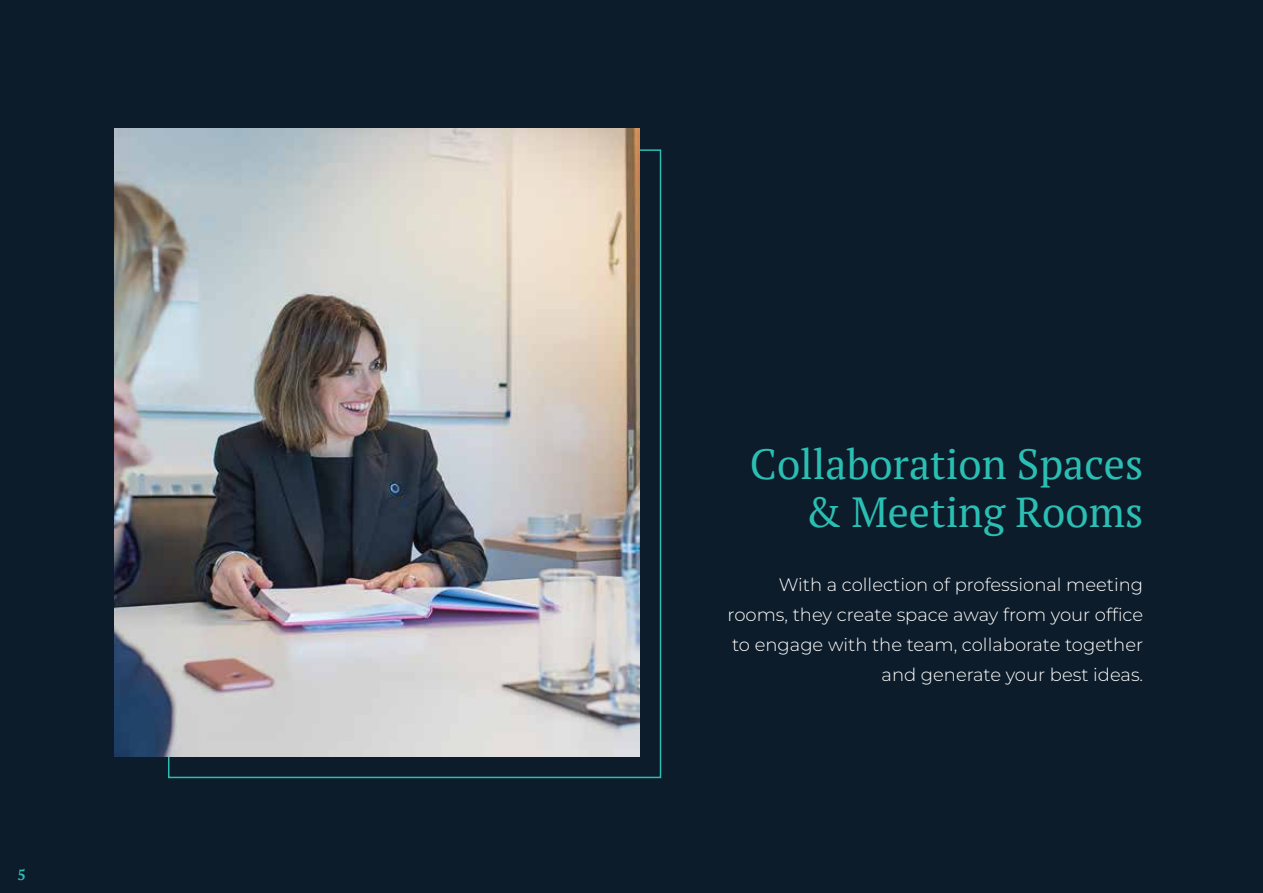
<style>
.page{position:relative;width:1263px;height:893px;background:#0d1c2a}
.page>*{position:absolute;margin:0;border:0;box-sizing:border-box;transform-origin:0 0}
.t1{font:42px/48.2px "PT Serif";color:#2bbfb4;text-align:right}
.t2{font:100 18px/30px "Montserrat";color:#fff;text-align:right}
.t3{font:700 14.7px "PT Serif";color:#2bbfb4}
</style>
<div class="page">
<img style="left:114px;top:128px;width:526px;height:629px">
<p class="t3" style="left:18px;top:865px;width:10px">5</p>
<h1 class="t1" style="left:750px;top:439px;width:395px">Collaboration Spaces &amp; Meeting Rooms</h1>
<p class="t2" style="left:727px;top:569px;width:417px">With a collection of professional meeting rooms, they create space away from your office to engage with the team, collaborate together and generate your best ideas.</p>
</div>
